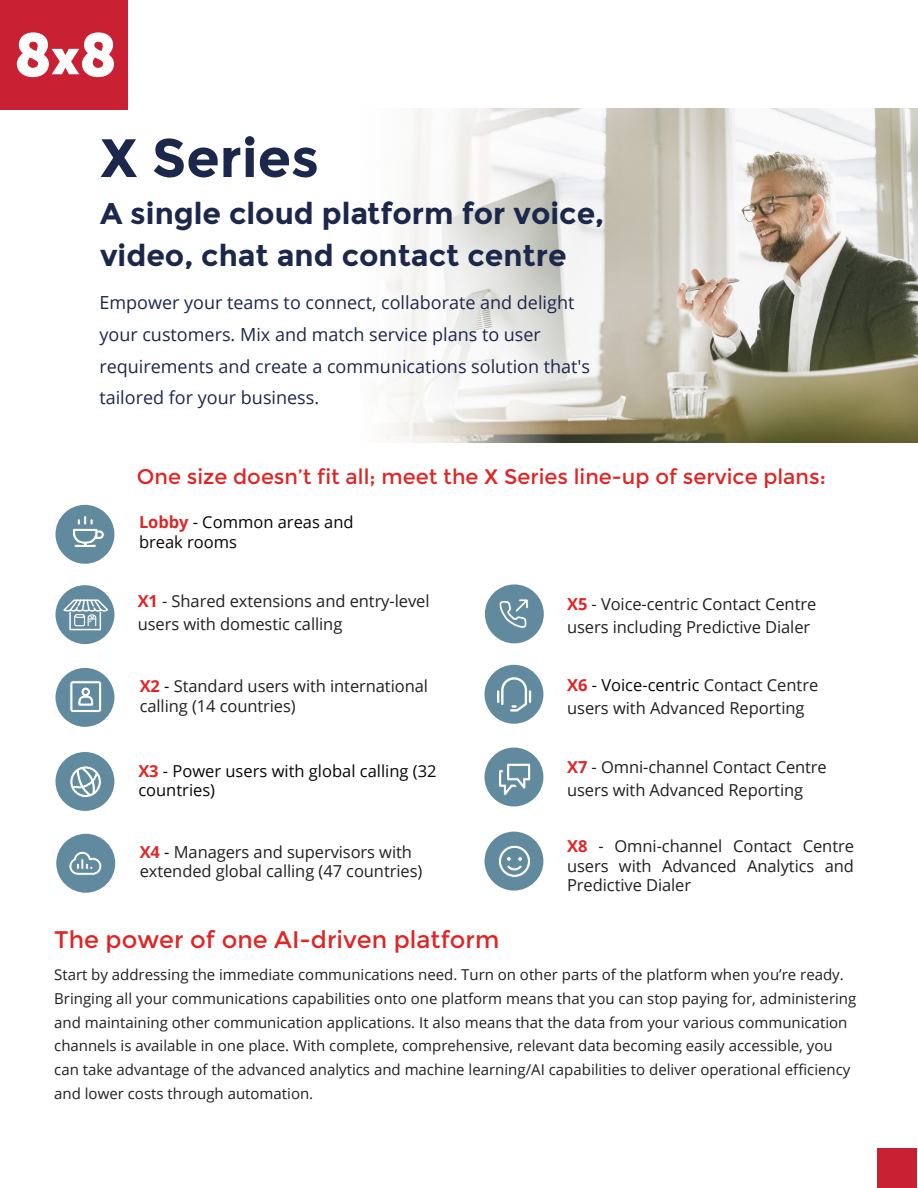
<style>
.page{position:relative;width:918px;height:1188px;background:#fff}
.page>*{position:absolute;margin:0;border:0;box-sizing:border-box;transform-origin:0 0}
.Title_White{font:700 54px "Montserrat";color:#1c284b}
.Title_White-2{font:700 30px/41.4px "Montserrat";color:#1c284b}
.t1{font:24px "Montserrat";color:#e02525}
.Bullets_Number{font:21px "Montserrat";color:#e02525}
.Title_White-3{font:18px/31.7px "Open Sans";color:#1c284b}
.Bullets_Number-2{font:16.5px/22.5px "Open Sans";letter-spacing:-.005em;color:#231f20}
.Bullets_Number-3{font:16.5px/19.8px "Open Sans";color:#070604}
.t2{font:15px/23.7px "Open Sans";color:#231f20}
.s1{font-weight:700;color:#e02525}
.s2{color:#070604}
</style>
<div class="page">
<div style="left:485px;top:584px;width:59px;height:59px;background:#618a9e;border-radius:50%"></div>
<img style="left:386px;top:108px;width:532px;height:335px">
<div style="left:55px;top:752px;width:59px;height:59px;background:#618a9e;border-radius:50%"></div>
<div style="left:484px;top:832px;width:59px;height:59px;background:#618a9e;border-radius:50%"></div>
<div style="left:55px;top:668px;width:59px;height:59px;background:#618a9e;border-radius:50%"></div>
<div style="left:484px;top:748px;width:59px;height:58px;background:#618a9e;border-radius:50%"></div>
<div style="left:55px;top:585px;width:59px;height:59px;background:#618a9e;border-radius:50%"></div>
<div style="left:484px;top:665px;width:59px;height:59px;background:#618a9e;border-radius:50%"></div>
<div style="left:55px;top:505px;width:59px;height:59px;background:#618a9e;border-radius:50%"></div>
<svg style="left:73px;top:516px;width:31px;height:31px"></svg>
<svg style="left:63px;top:599px;width:45px;height:31px"></svg>
<svg style="left:70px;top:681px;width:32px;height:31px"></svg>
<svg style="left:70px;top:766px;width:31px;height:31px"></svg>
<svg style="left:498px;top:845px;width:32px;height:32px"></svg>
<svg style="left:499px;top:763px;width:32px;height:32px"></svg>
<div style="left:56px;top:834px;width:59px;height:59px;background:#618a9e;border-radius:50%"></div>
<svg style="left:69px;top:851px;width:33px;height:24px"></svg>
<svg style="left:499px;top:599px;width:29px;height:29px"></svg>
<svg style="left:497px;top:677px;width:34px;height:35px"></svg>
<div style="left:877px;top:1148px;width:39px;height:40px;background:#ca2033"></div>
<div style="left:0;top:0;width:128px;height:109px;background:#ca2033"></div>
<svg style="left:17px;top:32px;width:97px;height:45px"></svg>
<p class="Title_White" style="left:100px;top:126px;width:221px">X Series</p>
<p class="Title_White-2" style="left:100px;top:193px;width:506px">A single cloud platform for voice, video, chat and contact centre</p>
<p class="Title_White-3" style="left:99px;top:287px;width:492px">Empower your teams to connect, collaborate and delight your customers. Mix and match service plans to user requirements and create a communications solution that's tailored for your business.</p>
<p class="Bullets_Number" style="left:137px;top:464px;width:691px">One size doesn’t fit all; meet the X Series line-up of service plans:</p>
<p class="Bullets_Number-3" style="left:139px;top:512px;width:216px"><span class="s1">Lobby</span> - Common areas and break rooms</p>
<p class="Bullets_Number-2" style="left:138px;top:590px;width:293px"><span class="s1">X1</span> - Shared extensions and entry-level users with domestic calling</p>
<p class="Bullets_Number-2" style="left:567px;top:592px;width:251px"><span class="s1">X5</span> - Voice-centric Contact Centre users including Predictive Dialer</p>
<p class="Bullets_Number-2" style="left:140px;top:676px;width:290px;line-height:19.8px"><span class="s1">X2</span> <span class="s2">-</span> Standard users with international calling (14 countries)</p>
<p class="Bullets_Number-2" style="left:567px;top:673px;width:253px"><span class="s1">X6</span> <span class="s2">- Voice-centric</span> Contact Centre users with Advanced Reporting</p>
<p class="Bullets_Number-3" style="left:138px;top:760px;width:300px"><span class="s1">X3</span> - Power users with global calling (32 countries)</p>
<p class="Bullets_Number-2" style="left:140px;top:841px;width:284px;line-height:19.8px"><span class="s1">X4</span> <span class="s2">-</span> Managers and supervisors with extended global calling (47 countries)</p>
<p class="Bullets_Number-2" style="left:567px;top:756px;width:261px"><span class="s1">X7</span> - Omni-channel Contact Centre users with Advanced Reporting</p>
<p class="Bullets_Number-2" style="left:567px;top:835px;width:288px;line-height:19.8px;text-align:justify"><span class="s1">X8</span> - Omni-channel Contact Centre users with Advanced Analytics and Predictive Dialer</p>
<h3 class="t1" style="left:54px;top:926px;width:447px">The power of one AI-driven platform</h3>
<p class="t2" style="left:54px;top:963px;width:804px">Start by addressing the immediate communications need. Turn on other parts of the platform when you’re ready.<br>Bringing all your communications capabilities onto one platform means that you can stop paying for, administering and maintaining other communication applications. It also means that the data from your various communication channels is available in one place. With complete, comprehensive, relevant data becoming easily accessible, you can take advantage of the advanced analytics and machine learning/AI capabilities to deliver operational efficiency and lower costs through automation.</p>
</div>
